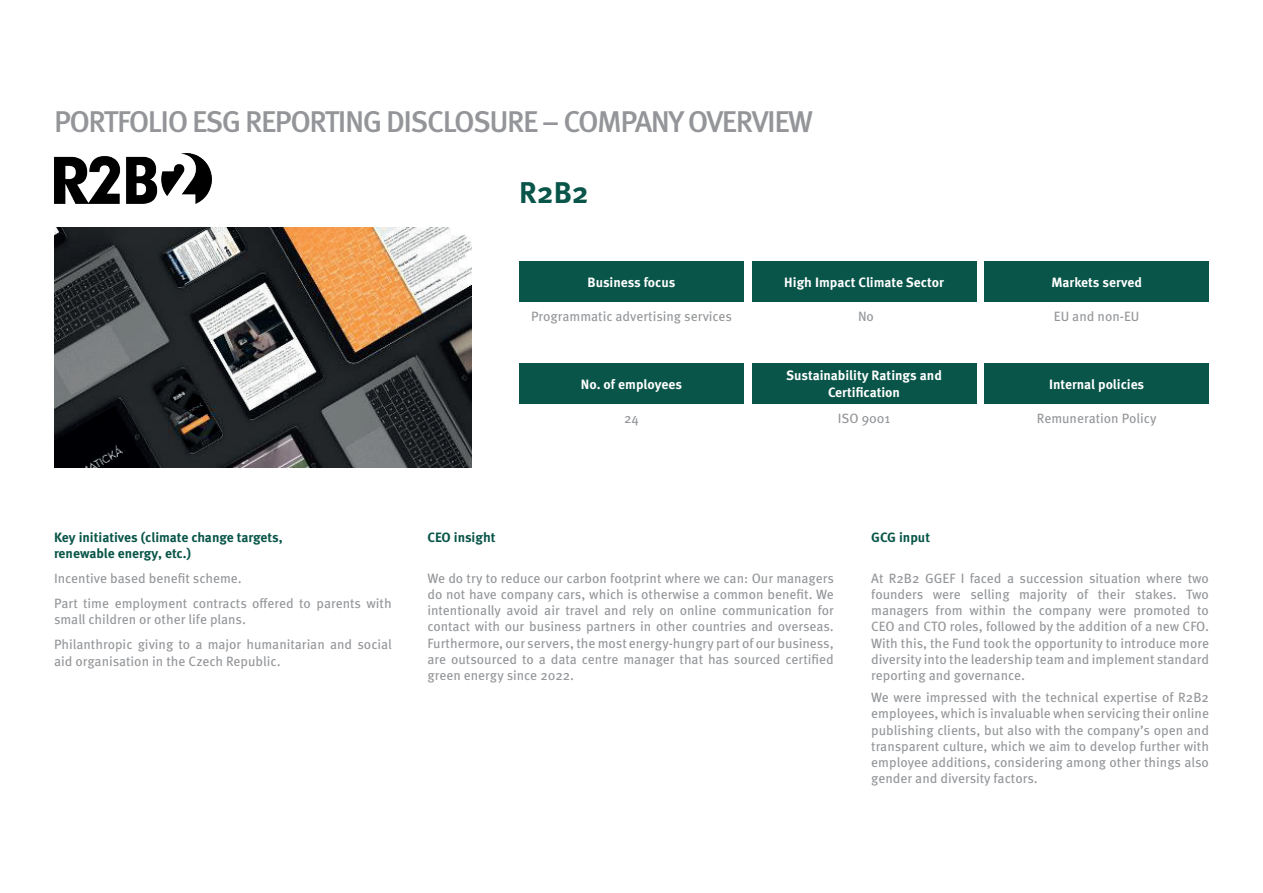
<style>
.page{position:relative;width:1263px;height:893px;background:#fff}
.page>*{position:absolute;margin:0;border:0;box-sizing:border-box;transform-origin:0 0}
.t1{font:500 30px "Meta Pro";letter-spacing:-.05em;color:#939598}
.t2{font:700 30px "Meta Pro";color:#095549}
.t3{font:13.5px/16.2px "Meta Pro";color:#939598;text-align:justify}
.t4{font:700 13.5px/16.2px "Meta Pro";color:#fff;text-align:center}
.t5{font:700 13.5px/16.2px "Meta Pro";color:#095549}
</style>
<div class="page">
<img style="left:54px;top:153px;width:157px;height:50px">
<div style="left:519px;top:261px;width:225px;height:41px;background:#095549"></div>
<div style="left:752px;top:261px;width:224px;height:41px;background:#095549"></div>
<div style="left:984px;top:261px;width:225px;height:41px;background:#095549"></div>
<div style="left:984px;top:363px;width:225px;height:41px;background:#095549"></div>
<div style="left:519px;top:363px;width:225px;height:41px;background:#095549"></div>
<div style="left:752px;top:363px;width:224px;height:41px;background:#095549"></div>
<img style="left:54px;top:228px;width:417px;height:239px">
<h1 class="t1" style="left:54px;top:102px;width:760px">PORTFOLIO ESG REPORTING DISCLOSURE – COMPANY OVERVIEW</h1>
<h1 class="t2" style="left:519px;top:174px;width:71px">R2B2</h1>
<p class="t4" style="left:587px;top:274px;width:89px">Business focus</p>
<p class="t4" style="left:784px;top:274px;width:161px">High Impact Climate Sector</p>
<p class="t4" style="left:1051px;top:274px;width:92px">Markets served</p>
<p class="t3" style="left:531px;top:308px;width:202px">Programmatic advertising services</p>
<p class="t3" style="left:1054px;top:308px;width:87px">EU and non-EU</p>
<p class="t3" style="left:858px;top:308px;width:17px">No</p>
<p class="t4" style="left:786px;top:368px;width:157px">Sustainability Ratings and<br>Certification</p>
<p class="t4" style="left:581px;top:376px;width:103px">No. of employees</p>
<p class="t4" style="left:1049px;top:376px;width:97px">Internal policies</p>
<p class="t3" style="left:624px;top:410px;width:16px">24</p>
<p class="t3" style="left:838px;top:410px;width:54px">ISO 9001</p>
<p class="t3" style="left:1037px;top:410px;width:121px">Remuneration Policy</p>
<p class="t5" style="left:54px;top:529px;width:230px">Key initiatives (climate change targets, renewable energy, etc.)</p>
<p class="t5" style="left:427px;top:529px;width:70px">CEO insight</p>
<p class="t5" style="left:871px;top:529px;width:60px">GCG input</p>
<p class="t3" style="left:54px;top:566px;width:339px;line-height:25.2px">Incentive based benefit scheme.<br>Part time employment contracts offered to parents with</p>
<p class="t3" style="left:54px;top:607px;width:339px;line-height:25.2px">small children or other life plans.<br>Philanthropic giving to a major humanitarian and social</p>
<p class="t3" style="left:54px;top:653px;width:228px">aid organisation in the Czech Republic.</p>
<p class="t3" style="left:427px;top:570px;width:408px">We do try to reduce our carbon footprint where we can: Our managers do not have company cars, which is otherwise a common benefit. We intentionally avoid air travel and rely on online communication for contact with our business partners in other countries and overseas.<br>Furthermore, our servers, the most energy-hungry part of our business, are outsourced to a data centre manager that has sourced certified green energy since 2022.</p>
<p class="t3" style="left:871px;top:570px;width:339px">At R2B2 GGEF I faced a succession situation where two founders were selling majority of their stakes. Two managers from within the company were promoted to CEO and CTO roles, followed by the addition of a new CFO.<br>With this, the Fund took the opportunity to introduce more diversity into the leadership team and implement standard reporting and governance.</p>
<p class="t3" style="left:871px;top:690px;width:339px">We were impressed with the technical expertise of R2B2 employees, which is invaluable when servicing their online publishing clients, but also with the company’s open and transparent culture, which we aim to develop further with employee additions, considering among other things also gender and diversity factors.</p>
</div>
